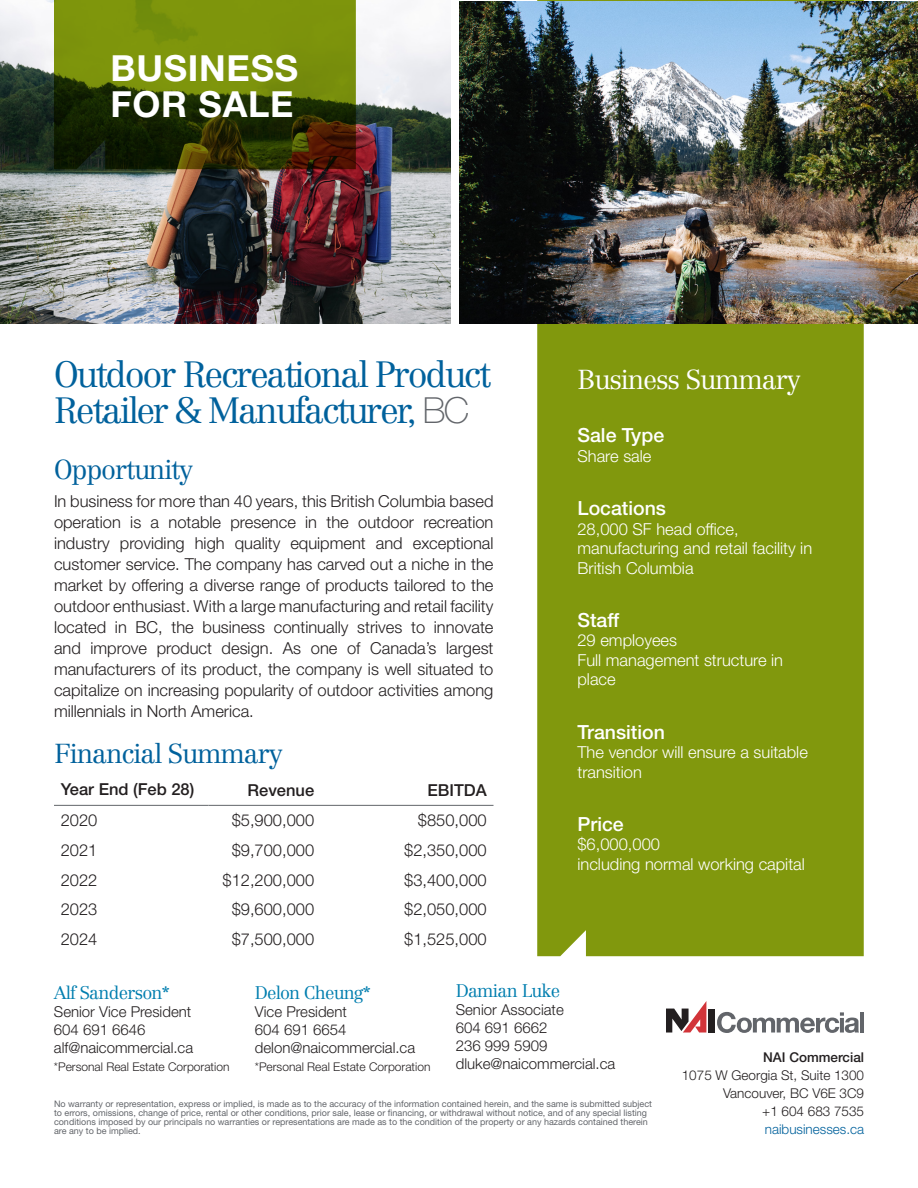
<style>
.page{position:relative;width:918px;height:1188px;background:#fff}
.page>*{position:absolute;margin:0;border:0;box-sizing:border-box;transform-origin:0 0}
.Centennial_24pt_Red{font:300 36px/36px "Centennial LT Std";letter-spacing:-.06em;color:#00619c}
.For_Sale_Lease_Heading{font:700 36px/36px "Helvetica Neue LT Std";letter-spacing:.02em;color:#fff}
.Centennial_18pt_Blue{font:300 27px "Centennial LT Std";letter-spacing:-.04em;color:#00619c}
.Centennial_18pt_Red{font:300 27px "Centennial LT Std";letter-spacing:-.04em;color:#fff}
.Helvetica_12pt_Medium{font:500 19.5px "Helvetica Neue LT Std";color:#fff}
.Centennial_12pt_Blue{font:300 18px "Centennial LT Std";letter-spacing:-.04em;color:#007eaf}
.Helvetica_10pt_Light{font:300 16.5px/21px "Helvetica Neue LT Std";color:#231f20;text-align:justify}
.Helvetica_12pt_Medium-2{font:300 16.5px/19.5px "Helvetica Neue LT Std";color:#fff}
.Helvetica_Tables_8pt{font:300 16.5px "Helvetica Neue LT Std";color:#231f20}
.Helvetica_Tables_8pt-2{font:500 16.5px "Helvetica Neue LT Std";color:#231f20}
.Helvetica_10pt_Light-2{font:300 15px "Helvetica Neue LT Std";color:#231f20}
.Centennial_12pt_Blue-2{font:300 15px/18px "Helvetica Neue LT Std";color:#231f20}
.Helvetica_9pt_Light{font:300 13.5px/18px "Helvetica Neue LT Std";color:#231f20;text-align:right}
.Helvetica_10pt_Light-3{font:300 12px "Helvetica Neue LT Std";color:#231f20}
.Helvetica_Fine_Print{font:9px/9px "Helvetica Neue LT Std";color:#62656a}
.s1{font-family:"Helvetica Neue LT Std";font-weight:100;color:#62656a}
.s2{font-weight:500}
.s3{color:#00619c}
</style>
<div class="page">
<hr style="left:54px;top:805px;width:154px;height:1px;background:#62656a">
<hr style="left:208px;top:805px;width:113px;height:1px;background:#62656a">
<hr style="left:321px;top:805px;width:173px;height:1px;background:#62656a">
<div style="left:537px;top:0;width:327px;height:956px;background:#81980d"></div>
<img style="left:459px;top:1px;width:459px;height:323px">
<img style="left:0;top:0;width:450px;height:324px">
<svg style="left:54px;top:0;width:302px;height:169px"></svg>
<div style="left:709px;top:1009px;width:6px;height:24px;background:#231f20"></div>
<svg style="left:666px;top:1001px;width:40px;height:32px"></svg>
<svg style="left:717px;top:1012px;width:142px;height:21px"></svg>
<hr style="left:860px;top:1012px;width:4px;height:21px;background:#62656a">
<p class="For_Sale_Lease_Heading" style="left:110px;top:49px;width:189px">BUSINESS<br>FOR SALE</p>
<p class="Centennial_24pt_Red" style="left:54px;top:356px;width:439px">Outdoor Recreational Product<br>Retailer &amp; Manufacturer, <span class="s1">BC</span></p>
<p class="Centennial_18pt_Blue" style="left:54px;top:454px;width:141px">Opportunity</p>
<p class="Helvetica_10pt_Light" style="left:54px;top:490px;width:441px">In business for more than 40 years, this British Columbia based operation is a notable presence in the outdoor recreation industry providing high quality equipment and exceptional customer service. The company has carved out a niche in the market by offering a diverse range of products tailored to the outdoor enthusiast. With a large manufacturing and retail facility located in BC, the business continually strives to innovate and improve product design. As one of Canada’s largest manufacturers of its product, the company is well situated to capitalize on increasing popularity of outdoor activities among millennials in North America.</p>
<p class="Centennial_18pt_Blue" style="left:54px;top:737px;width:230px">Financial Summary</p>
<p class="Helvetica_Tables_8pt-2" style="left:61px;top:779px;width:135px">Year End (Feb 28)</p>
<p class="Helvetica_Tables_8pt-2" style="left:248px;top:781px;width:68px">Revenue</p>
<p class="Helvetica_Tables_8pt-2" style="left:427px;top:781px;width:61px">EBITDA</p>
<p class="Helvetica_Tables_8pt" style="left:61px;top:810px;width:38px">2020</p>
<p class="Helvetica_Tables_8pt" style="left:232px;top:810px;width:84px">$5,900,000</p>
<p class="Helvetica_Tables_8pt" style="left:418px;top:810px;width:70px">$850,000</p>
<p class="Helvetica_Tables_8pt" style="left:61px;top:840px;width:38px">2021</p>
<p class="Helvetica_Tables_8pt" style="left:232px;top:840px;width:84px">$9,700,000</p>
<p class="Helvetica_Tables_8pt" style="left:404px;top:840px;width:84px">$2,350,000</p>
<p class="Helvetica_Tables_8pt" style="left:61px;top:870px;width:38px">2022</p>
<p class="Helvetica_Tables_8pt" style="left:223px;top:870px;width:93px">$12,200,000</p>
<p class="Helvetica_Tables_8pt" style="left:404px;top:870px;width:84px">$3,400,000</p>
<p class="Helvetica_Tables_8pt" style="left:61px;top:899px;width:38px">2023</p>
<p class="Helvetica_Tables_8pt" style="left:232px;top:899px;width:84px">$9,600,000</p>
<p class="Helvetica_Tables_8pt" style="left:404px;top:899px;width:84px">$2,050,000</p>
<p class="Helvetica_Tables_8pt" style="left:61px;top:929px;width:38px">2024</p>
<p class="Helvetica_Tables_8pt" style="left:232px;top:929px;width:84px">$7,500,000</p>
<p class="Helvetica_Tables_8pt" style="left:404px;top:929px;width:84px">$1,525,000</p>
<p class="Centennial_18pt_Red" style="left:577px;top:364px;width:225px">Business Summary</p>
<p class="Helvetica_12pt_Medium" style="left:577px;top:424px;width:88px">Sale Type</p>
<p class="Helvetica_12pt_Medium-2" style="left:577px;top:446px;width:75px">Share sale</p>
<p class="Helvetica_12pt_Medium" style="left:577px;top:497px;width:90px">Locations</p>
<p class="Helvetica_12pt_Medium-2" style="left:577px;top:519px;width:236px">28,000 SF head office, manufacturing and retail facility in<br>British Columbia</p>
<p class="Helvetica_12pt_Medium" style="left:577px;top:608px;width:43px">Staff</p>
<p class="Helvetica_12pt_Medium-2" style="left:577px;top:630px;width:207px">29 employees<br>Full management structure in place</p>
<p class="Helvetica_12pt_Medium" style="left:577px;top:720px;width:89px">Transition</p>
<p class="Helvetica_12pt_Medium-2" style="left:577px;top:742px;width:232px">The vendor will ensure a suitable transition</p>
<p class="Helvetica_12pt_Medium" style="left:577px;top:812px;width:48px">Price</p>
<p class="Helvetica_12pt_Medium-2" style="left:577px;top:834px;width:229px">$6,000,000<br>including normal working capital</p>
<p class="Centennial_12pt_Blue" style="left:54px;top:982px;width:117px">Alf Sanderson*</p>
<p class="Helvetica_10pt_Light-2" style="left:54px;top:1002px;width:139px">Senior Vice President</p>
<p class="Helvetica_10pt_Light-2" style="left:54px;top:1020px;width:93px">604 691 6646</p>
<p class="Helvetica_10pt_Light-2" style="left:54px;top:1038px;width:141px">alf@naicommercial.ca</p>
<p class="Helvetica_10pt_Light-3" style="left:54px;top:1059px;width:177px">*Personal Real Estate Corporation</p>
<p class="Centennial_12pt_Blue" style="left:255px;top:982px;width:118px">Delon Cheung*</p>
<p class="Helvetica_10pt_Light-2" style="left:255px;top:1002px;width:94px">Vice President</p>
<p class="Helvetica_10pt_Light-2" style="left:255px;top:1020px;width:93px">604 691 6654</p>
<p class="Helvetica_10pt_Light-2" style="left:255px;top:1038px;width:162px">delon@naicommercial.ca</p>
<p class="Helvetica_10pt_Light-3" style="left:255px;top:1059px;width:177px">*Personal Real Estate Corporation</p>
<p class="Centennial_12pt_Blue" style="left:456px;top:980px;width:106px">Damian Luke</p>
<p class="Centennial_12pt_Blue-2" style="left:456px;top:1001px;width:161px">Senior Associate<br>604 691 6662<br>236 999 5909 dluke@naicommercial.ca</p>
<p class="Helvetica_Fine_Print" style="left:54px;top:1099px;width:600px">No warranty or representation, express or implied, is made as to the accuracy of the information contained herein, and the same is submitted subject to errors, omissions, change of price, rental or other conditions, prior sale, lease or financing, or withdrawal without notice, and of any special listing conditions imposed by our principals no warranties or representations are made as to the condition of the property or any hazards contained therein are any to be implied.</p>
<p class="Helvetica_9pt_Light" style="left:682px;top:1048px;width:184px"><span class="s2">NAI Commercial<br></span>1075 W Georgia St, Suite 1300<br>Vancouver, BC V6E 3C9<br>+1 604 683 7535 <span class="s3">naibusinesses.ca</span></p>
</div>
